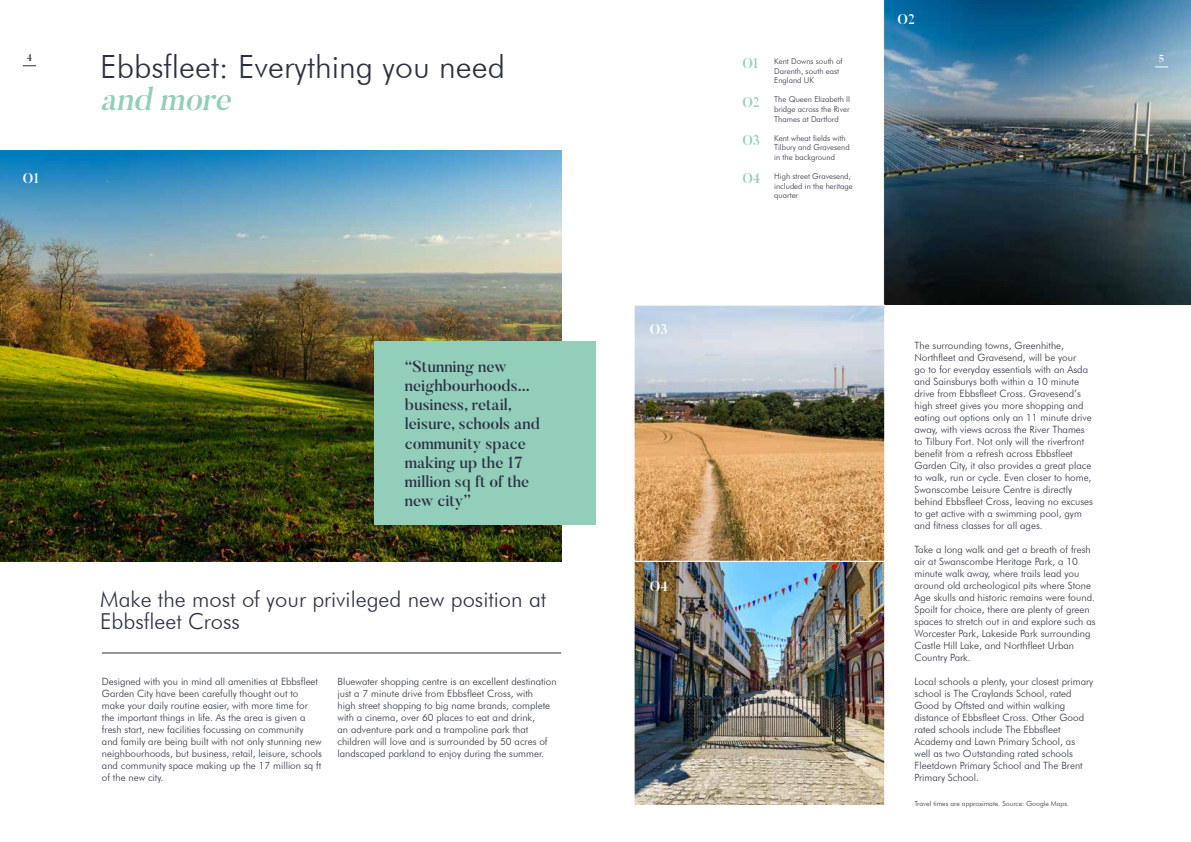
<style>
.page{position:relative;width:1191px;height:842px;background:#fff}
.page>*{position:absolute;margin:0;border:0;box-sizing:border-box;transform-origin:0 0}
.t1{font:300 32px "Futura BT";color:#2c3142}
.t2{font:italic 500 32px "Butler";color:#93cebb}
.t3{font:300 22px/22px "Futura BT";color:#2c3142}
.t4{font:500 16px/19.2px "Butler";color:#2c3142}
.t5{font:500 14px "Butler";color:#93cebb}
.t6{font:500 14px "Butler";color:#fff}
.t7{font:300 10px/12px "Futura BT";color:#2c3142}
.t8{font:500 10px "Butler";color:#2c3142}
.t9{font:500 10px "Butler";color:#fff}
.t10{font:300 8px/9.6px "Futura BT";color:#2c3142}
.t11{font:300 7px "Futura BT";color:#2c3142}
</style>
<div class="page">
<svg style="left:23px;top:65px;width:13px;height:1px"></svg>
<img style="left:0;top:150px;width:561px;height:412px">
<div style="left:374px;top:341px;width:221px;height:184px;background:#93cebb"></div>
<hr style="left:102px;top:652px;width:459px;height:1px;background:#2c3142">
<img style="left:635px;top:562px;width:248px;height:242px">
<div style="left:633px;top:560px;width:252px;height:246px;border:1px solid #fff"></div>
<img style="left:883px;top:0;width:308px;height:305px">
<img style="left:635px;top:307px;width:248px;height:253px">
<div style="left:633px;top:305px;width:252px;height:257px;border:1px solid #fff"></div>
<svg style="left:1155px;top:66px;width:13px;height:1px"></svg>
<p class="t8" style="left:27px;top:51px;width:7px">4</p>
<h1 class="t1" style="left:100px;top:47px;width:406px">Ebbsfleet: Everything you need</h1>
<h1 class="t2" style="left:100px;top:79px;width:139px">and more</h1>
<h3 class="t6" style="left:23px;top:170px;width:18px">O1</h3>
<h3 class="t4" style="left:405px;top:357px;width:136px">“Stunning new neighbourhoods... business, retail, leisure, schools and community space making up the 17 million sq ft of the new city”</h3>
<h2 class="t3" style="left:100px;top:587px;width:447px">Make the most of your privileged new position at<br>Ebbsfleet Cross</h2>
<p class="t7" style="left:102px;top:675px;width:222px">Designed with you in mind all amenities at Ebbsfleet Garden City have been carefully thought out to make your daily routine easier, with more time for the important things in life. As the area is given a fresh start, new facilities focussing on community<br>and family are being built with not only stunning new neighbourhoods, but business, retail, leisure, schools and community space making up the 17 million sq ft of the new city.</p>
<p class="t7" style="left:337px;top:675px;width:221px">Bluewater shopping centre is an excellent destination just a 7 minute drive from Ebbsfleet Cross, with<br>high street shopping to big name brands, complete with a cinema, over 60 places to eat and drink,<br>an adventure park and a trampoline park that children will love and is surrounded by 50 acres of landscaped parkland to enjoy during the summer.</p>
<h3 class="t6" style="left:650px;top:321px;width:19px">O3</h3>
<h3 class="t6" style="left:650px;top:577px;width:20px">O4</h3>
<h3 class="t5" style="left:742px;top:54px;width:18px">O1</h3>
<h3 class="t5" style="left:742px;top:93px;width:19px">O2</h3>
<h3 class="t5" style="left:742px;top:131px;width:19px">O3</h3>
<h3 class="t5" style="left:742px;top:170px;width:20px">O4</h3>
<p class="t10" style="left:774px;top:56px;width:70px">Kent Downs south of<br>Darenth, south east<br>England UK</p>
<p class="t10" style="left:774px;top:95px;width:77px;text-align:justify">The Queen Elizabeth II bridge across the River Thames at Dartford</p>
<p class="t10" style="left:774px;top:133px;width:77px">Kent wheat fields with<br>Tilbury and Gravesend in the background</p>
<p class="t10" style="left:774px;top:172px;width:80px">High street Gravesend, included in the heritage quarter</p>
<h3 class="t6" style="left:897px;top:11px;width:19px">O2</h3>
<p class="t7" style="left:914px;top:339px;width:180px">The surrounding towns, Greenhithe, Northfleet and Gravesend, will be your<br>go to for everyday essentials with an Asda and Sainsburys both within a 10 minute drive from Ebbsfleet Cross. Gravesend’s high street gives you more shopping and eating out options only an 11 minute drive away, with views across the River Thames to Tilbury Fort. Not only will the riverfront benefit from a refresh across Ebbsfleet Garden City, it also provides a great place to walk, run or cycle. Even closer to home, Swanscombe Leisure Centre is directly behind Ebbsfleet Cross, leaving no excuses to get active with a swimming pool, gym and fitness classes for all ages.</p>
<p class="t7" style="left:914px;top:543px;width:183px">Take a long walk and get a breath of fresh air at Swanscombe Heritage Park, a 10 minute walk away, where trails lead you around old archeological pits where Stone Age skulls and historic remains were found.<br>Spoilt for choice, there are plenty of green spaces to stretch out in and explore such as Worcester Park, Lakeside Park surrounding Castle Hill Lake, and Northfleet Urban Country Park.</p>
<p class="t7" style="left:914px;top:675px;width:180px">Local schools a plenty, your closest primary school is The Craylands School, rated Good by Oftsted and within walking distance of Ebbsfleet Cross. Other Good rated schools include The Ebbsfleet Academy and Lawn Primary School, as well as two Outstanding rated schools Fleetdown Primary School and The Brent Primary School.</p>
<p class="t11" style="left:914px;top:799px;width:156px">Travel times are approximate. Source: Google Maps.</p>
<p class="t9" style="left:1158px;top:53px;width:7px">5</p>
</div>
